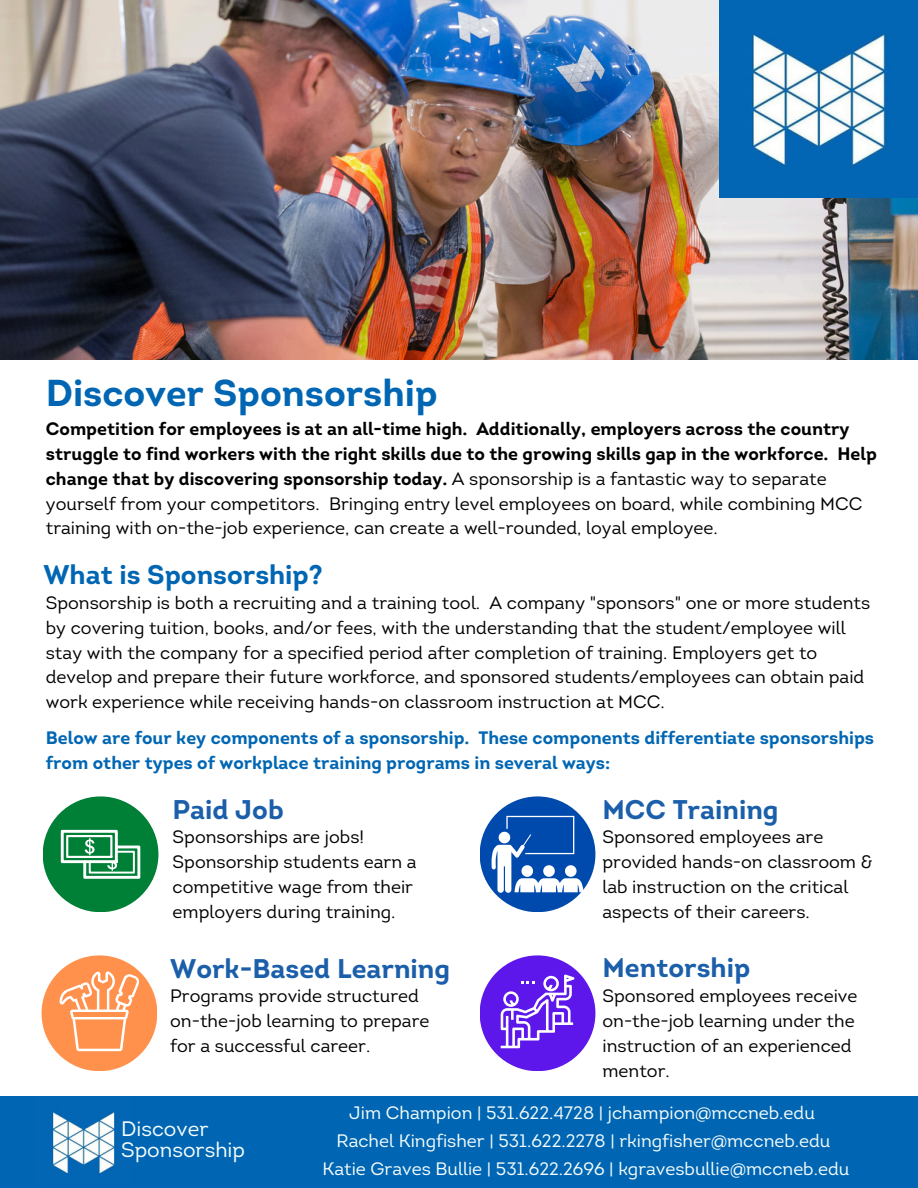
<style>
.page{position:relative;width:918px;height:1188px;background:#fff}
.page>*{position:absolute;margin:0;border:0;box-sizing:border-box;transform-origin:0 0}
.t1{font:700 37.5px "Intro";color:#0066b3}
.t2{font:700 27px "Intro";color:#1b5faa}
.t3{font:700 27px "Intro";color:#0066b3}
.t4{font:21px/20.2px "Intro";color:#f6fdfc}
.t5{font:18px/24.8px "Intro";color:#000}
.t6{font:700 18px/24.8px "Intro";color:#000}
.t7{font:18px "Intro";color:#f6fdfc}
.t8{font:700 18px/24.8px "Intro";color:#0066b3}
.s1{font-weight:400}
</style>
<div class="page">
<div style="left:43px;top:796px;width:115px;height:116px;background:#008037;border-radius:50%"></div>
<div style="left:42px;top:955px;width:115px;height:116px;background:#ff914d;border-radius:50%"></div>
<div style="left:480px;top:796px;width:115px;height:116px;background:#004aad;border-radius:50%"></div>
<div style="left:480px;top:955px;width:115px;height:116px;background:#5e17eb;border-radius:50%"></div>
<svg style="left:60px;top:971px;width:79px;height:80px"></svg>
<svg style="left:61px;top:830px;width:79px;height:48px"></svg>
<svg style="left:492px;top:816px;width:92px;height:76px"></svg>
<svg style="left:501px;top:974px;width:73px;height:74px"></svg>
<img style="left:0;top:0;width:918px;height:360px">
<div style="left:0;top:1096px;width:918px;height:92px;background:#0066b3"></div>
<img style="left:52px;top:1112px;width:63px;height:62px">
<img style="left:720px;top:0;width:198px;height:198px">
<h2 class="t1" style="left:46px;top:378px;width:393px">Discover Sponsorship</h2>
<p class="t6" style="left:46px;top:419px;width:833px">Competition for employees is at an all-time high. Additionally, employers across the country struggle to find workers with the right skills due to the growing skills gap in the workforce. Help change that by discovering sponsorship today. <span class="s1">A sponsorship is a fantastic way to separate yourself from your competitors. Bringing entry level employees on board, while combining MCC training with on-the-job experience, can create a well-rounded, loyal employee.</span></p>
<p class="t3" style="left:43px;top:564px;width:281px">What is Sponsorship?</p>
<p class="t5" style="left:46px;top:592px;width:826px">Sponsorship is both a recruiting and a training tool. A company "sponsors" one or more students by covering tuition, books, and/or fees, with the understanding that the student/employee will stay with the company for a specified period after completion of training. Employers get to develop and prepare their future workforce, and sponsored students/employees can obtain paid work experience while receiving hands-on classroom instruction at MCC.</p>
<h2 class="t8" style="left:46px;top:727px;width:830px">Below are four key components of a sponsorship. These components differentiate sponsorships from other types of workplace training programs in several ways:</h2>
<p class="t2" style="left:172px;top:798px;width:113px">Paid Job</p>
<p class="t5" style="left:173px;top:826px;width:245px">Sponsorships are jobs!<br>Sponsorship students earn a competitive wage from their employers during training.</p>
<h2 class="t2" style="left:170px;top:957px;width:281px">Work-Based Learning</h2>
<h2 class="t5" style="left:170px;top:986px;width:261px">Programs provide structured on-the-job learning to prepare for a successful career.</h2>
<p class="t2" style="left:603px;top:798px;width:178px">MCC Training</p>
<p class="t5" style="left:603px;top:826px;width:271px">Sponsored employees are provided hands-on classroom &amp; lab instruction on the critical aspects of their careers.</p>
<h4 class="t2" style="left:603px;top:957px;width:149px">Mentorship</h4>
<p class="t5" style="left:603px;top:986px;width:256px">Sponsored employees receive on-the-job learning under the instruction of an experienced mentor.</p>
<p class="t4" style="left:121px;top:1121px;width:125px">Discover<br>Sponsorship</p>
<h2 class="t7" style="left:349px;top:1105px;width:467px">Jim Champion | 531.622.4728 | jchampion@mccneb.edu</h2>
<p class="t7" style="left:337px;top:1133px;width:495px">Rachel Kingfisher | 531.622.2278 | rkingfisher@mccneb.edu</p>
<p class="t7" style="left:322px;top:1161px;width:529px">Katie Graves Bullie | 531.622.2696 | kgravesbullie@mccneb.edu</p>
</div>
